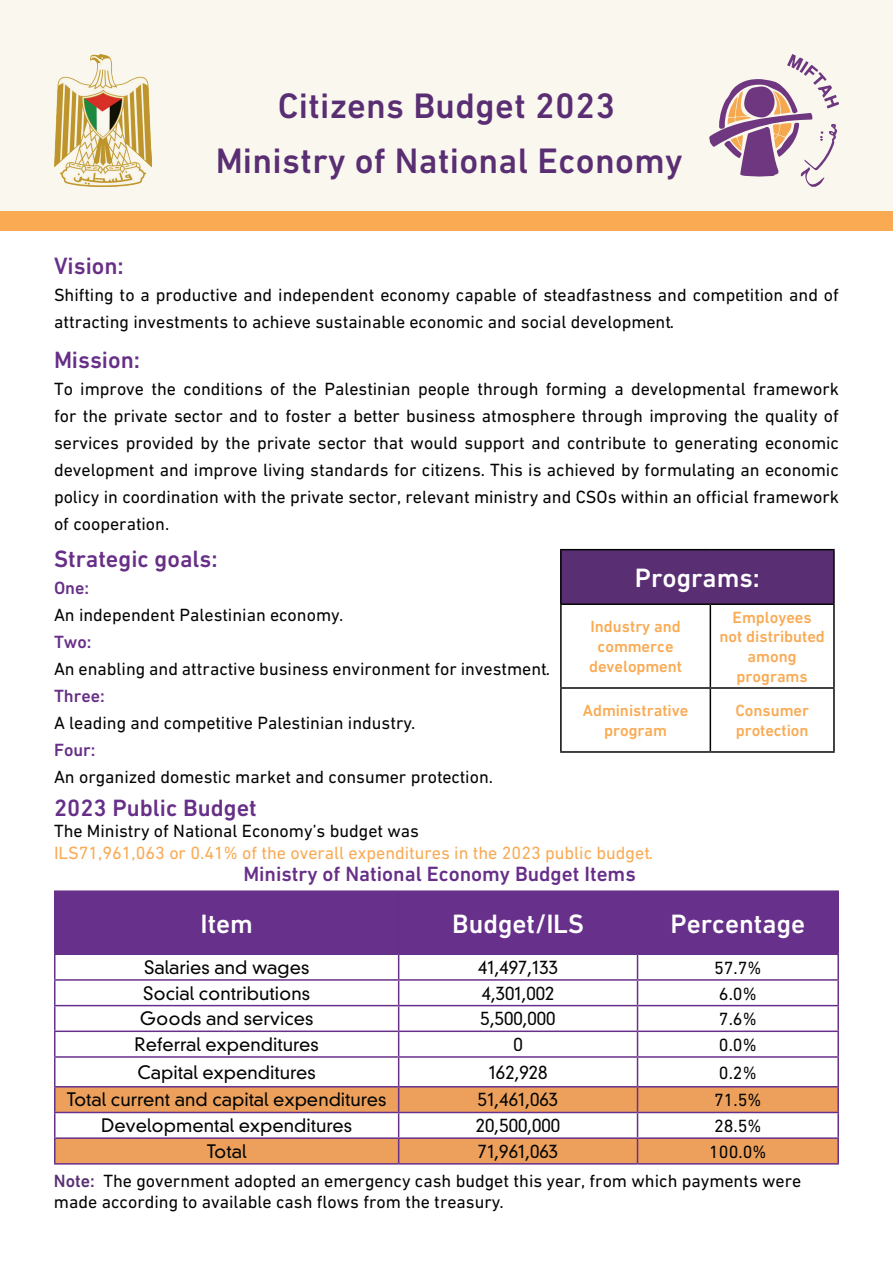
<style>
.page{position:relative;width:893px;height:1263px;background:#fff}
.page>*{position:absolute;margin:0;border:0;box-sizing:border-box;transform-origin:0 0}
.t1{font:500 36px "DIN Next Arabic";letter-spacing:.01em;color:#592e73}
.t2{font:500 27px "DIN Next Arabic";color:#fff}
.t3{font:500 24px "DIN Next Arabic";color:#672f87}
.t4{font:500 21px "DIN Next Arabic";color:#672f87}
.t5{font:18px/27px "DIN Next Arabic";color:#040503}
.t6{font:300 18px "DIN Neuzeit Grotesk Std";color:#040503}
.t7{font:18px "DIN Next Arabic";color:#f9aa53}
.t8{font:500 18px "DIN Next Arabic";color:#672f87}
.t9{font:500 16.5px/19.8px "DIN Next Arabic";color:#f9aa53;text-align:center}
.s1{font-weight:500;color:#592e73}
</style>
<div class="page">
<div style="left:0;top:212px;width:893px;height:19px;background:#f9aa53"></div>
<svg style="left:0;top:0;width:893px;height:212px;background:#f3eee3"></svg>
<div style="left:561px;top:550px;width:273px;height:54px;background:#592e73"></div>
<hr style="left:560px;top:549px;width:150px;height:1px;background:#040503">
<hr style="left:560px;top:550px;width:2px;height:53px;background:#040503">
<hr style="left:710px;top:549px;width:125px;height:1px;background:#040503">
<hr style="left:833px;top:550px;width:2px;height:53px;background:#040503">
<hr style="left:560px;top:603px;width:150px;height:2px;background:#040503">
<hr style="left:560px;top:605px;width:2px;height:82px;background:#040503">
<hr style="left:710px;top:603px;width:125px;height:2px;background:#040503">
<hr style="left:710px;top:605px;width:1px;height:82px;background:#040503">
<hr style="left:833px;top:605px;width:2px;height:82px;background:#040503">
<hr style="left:560px;top:687px;width:150px;height:2px;background:#040503">
<hr style="left:560px;top:689px;width:2px;height:62px;background:#040503">
<hr style="left:710px;top:687px;width:125px;height:2px;background:#040503">
<hr style="left:710px;top:689px;width:1px;height:62px;background:#040503">
<hr style="left:833px;top:689px;width:2px;height:62px;background:#040503">
<hr style="left:560px;top:751px;width:150px;height:2px;background:#040503">
<hr style="left:710px;top:751px;width:125px;height:2px;background:#040503">
<div style="left:56px;top:892px;width:781px;height:61px;background:#67308a"></div>
<svg style="left:56px;top:955px;width:342px;height:131px"></svg>
<svg style="left:56px;top:1087px;width:781px;height:76px;fill:#eda05c"></svg>
<hr style="left:54px;top:890px;width:345px;height:2px;background:#662f89">
<hr style="left:54px;top:892px;width:2px;height:61px;background:#662f89">
<hr style="left:399px;top:890px;width:238px;height:2px;background:#662f89">
<hr style="left:398px;top:892px;width:1px;height:61px;background:#662f89">
<hr style="left:637px;top:890px;width:202px;height:2px;background:#662f89">
<hr style="left:637px;top:892px;width:1px;height:61px;background:#662f89">
<hr style="left:837px;top:892px;width:2px;height:61px;background:#662f89">
<hr style="left:54px;top:953px;width:345px;height:2px;background:#662f89">
<hr style="left:399px;top:953px;width:238px;height:2px;background:#662f89">
<hr style="left:637px;top:953px;width:202px;height:2px;background:#662f89">
<hr style="left:54px;top:955px;width:2px;height:24px;background:#67308a">
<hr style="left:837px;top:955px;width:2px;height:24px;background:#67308a">
<hr style="left:54px;top:979px;width:345px;height:2px;background:#67308a">
<hr style="left:54px;top:981px;width:2px;height:24px;background:#67308a">
<hr style="left:399px;top:979px;width:238px;height:2px;background:#67308a">
<hr style="left:637px;top:979px;width:202px;height:2px;background:#67308a">
<hr style="left:837px;top:981px;width:2px;height:24px;background:#67308a">
<hr style="left:54px;top:1005px;width:345px;height:1px;background:#67308a">
<hr style="left:54px;top:1006px;width:2px;height:24px;background:#67308a">
<hr style="left:399px;top:1005px;width:238px;height:1px;background:#67308a">
<hr style="left:637px;top:1005px;width:202px;height:1px;background:#67308a">
<hr style="left:837px;top:1006px;width:2px;height:24px;background:#67308a">
<hr style="left:54px;top:1030px;width:345px;height:2px;background:#67308a">
<hr style="left:54px;top:1032px;width:2px;height:24px;background:#67308a">
<hr style="left:399px;top:1030px;width:238px;height:2px;background:#67308a">
<hr style="left:637px;top:1030px;width:202px;height:2px;background:#67308a">
<hr style="left:837px;top:1032px;width:2px;height:24px;background:#67308a">
<hr style="left:54px;top:1056px;width:345px;height:2px;background:#67308a">
<hr style="left:54px;top:1058px;width:2px;height:28px;background:#67308a">
<hr style="left:399px;top:1056px;width:238px;height:2px;background:#67308a">
<hr style="left:637px;top:1056px;width:202px;height:2px;background:#67308a">
<hr style="left:837px;top:1058px;width:2px;height:28px;background:#67308a">
<hr style="left:54px;top:1086px;width:345px;height:1px;background:#67308a">
<hr style="left:54px;top:1087px;width:2px;height:25px;background:#67308a">
<hr style="left:399px;top:1086px;width:238px;height:1px;background:#67308a">
<hr style="left:637px;top:1086px;width:202px;height:1px;background:#67308a">
<hr style="left:837px;top:1087px;width:2px;height:25px;background:#67308a">
<hr style="left:54px;top:1112px;width:345px;height:1px;background:#67308a">
<hr style="left:54px;top:1113px;width:2px;height:24px;background:#67308a">
<hr style="left:399px;top:1112px;width:238px;height:1px;background:#67308a">
<hr style="left:637px;top:1112px;width:202px;height:1px;background:#67308a">
<hr style="left:837px;top:1113px;width:2px;height:24px;background:#67308a">
<hr style="left:54px;top:1137px;width:345px;height:2px;background:#67308a">
<hr style="left:54px;top:1139px;width:2px;height:24px;background:#67308a">
<hr style="left:399px;top:1137px;width:238px;height:2px;background:#67308a">
<svg style="left:398px;top:955px;width:1px;height:208px"></svg>
<hr style="left:637px;top:1137px;width:202px;height:2px;background:#67308a">
<svg style="left:637px;top:955px;width:1px;height:208px"></svg>
<hr style="left:837px;top:1139px;width:2px;height:24px;background:#67308a">
<hr style="left:54px;top:1163px;width:345px;height:1px;background:#67308a">
<hr style="left:399px;top:1163px;width:238px;height:1px;background:#67308a">
<hr style="left:637px;top:1163px;width:202px;height:1px;background:#67308a">
<h1 class="t1" style="left:278px;top:85px;width:339px">Citizens Budget 2023</h1>
<h1 class="t1" style="left:216px;top:139px;width:468px">Ministry of National Economy</h1>
<h3 class="t3" style="left:54px;top:251px;width:71px">Vision:</h3>
<p class="t5" style="left:54px;top:281px;width:786px">Shifting to a productive and independent economy capable of steadfastness and competition and of attracting investments to achieve sustainable economic and social development.</p>
<h3 class="t3" style="left:54px;top:346px;width:88px">Mission:</h3>
<p class="t5" style="left:54px;top:375px;width:787px;text-align:justify">To improve the conditions of the Palestinian people through forming a developmental framework for the private sector and to foster a better business atmosphere through improving the quality of services provided by the private sector that would support and contribute to generating economic development and improve living standards for citizens. This is achieved by formulating an economic policy in coordination with the private sector, relevant ministry and CSOs within an official framework of cooperation.</p>
<h3 class="t3" style="left:54px;top:545px;width:165px">Strategic goals:</h3>
<p class="t8" style="left:54px;top:577px;width:37px">One:</p>
<p class="t5" style="left:54px;top:601px;width:291px">An independent Palestinian economy.</p>
<p class="t8" style="left:54px;top:631px;width:39px">Two:</p>
<p class="t5" style="left:54px;top:655px;width:497px">An enabling and attractive business environment for investment.</p>
<p class="t8" style="left:54px;top:685px;width:52px">Three:</p>
<p class="t5" style="left:54px;top:709px;width:363px">A leading and competitive Palestinian industry.</p>
<p class="t8" style="left:54px;top:739px;width:43px">Four:</p>
<p class="t5" style="left:54px;top:763px;width:441px">An organized domestic market and consumer protection.</p>
<h2 class="t2" style="left:635px;top:562px;width:126px">Programs:</h2>
<p class="t9" style="left:589px;top:617px;width:95px">Industry and commerce development</p>
<p class="t9" style="left:719px;top:607px;width:107px">Employees not distributed among programs</p>
<p class="t9" style="left:583px;top:701px;width:107px">Administrative program</p>
<p class="t9" style="left:735px;top:701px;width:75px;text-align:left">Consumer protection</p>
<h3 class="t3" style="left:54px;top:793px;width:204px">2023 Public Budget</h3>
<p class="t5" style="left:54px;top:817px;width:367px">The Ministry of National Economy’s budget was</p>
<p class="t7" style="left:54px;top:842px;width:601px">ILS71,961,063 or 0.41% of the overall expenditures in the 2023 public budget.</p>
<p class="t4" style="left:243px;top:861px;width:394px">Ministry of National Economy Budget Items</p>
<h2 class="t2" style="left:200px;top:908px;width:54px">Item</h2>
<h2 class="t2" style="left:452px;top:908px;width:133px">Budget/ILS</h2>
<h2 class="t2" style="left:670px;top:908px;width:136px">Percentage</h2>
<p class="t6" style="left:144px;top:956px;width:167px">Salaries and wages</p>
<p class="t6" style="left:478px;top:956px;width:82px">41,497,133</p>
<p class="t5" style="left:714px;top:954px;width:49px">57.7%</p>
<p class="t6" style="left:143px;top:982px;width:168px">Social contributions</p>
<p class="t6" style="left:482px;top:982px;width:74px">4,301,002</p>
<p class="t5" style="left:719px;top:980px;width:39px">6.0%</p>
<p class="t6" style="left:140px;top:1008px;width:175px">Goods and services</p>
<p class="t6" style="left:481px;top:1008px;width:76px">5,500,000</p>
<p class="t5" style="left:719px;top:1005px;width:39px">7.6%</p>
<p class="t6" style="left:134px;top:1033px;width:186px">Referral expenditures</p>
<p class="t6" style="left:513px;top:1033px;width:11px">0</p>
<p class="t5" style="left:719px;top:1031px;width:39px">0.0%</p>
<p class="t6" style="left:138px;top:1061px;width:180px">Capital expenditures</p>
<p class="t6" style="left:489px;top:1061px;width:60px">162,928</p>
<p class="t5" style="left:719px;top:1059px;width:39px">0.2%</p>
<p class="t6" style="left:67px;top:1089px;width:321px">Total current and capital expenditures</p>
<p class="t6" style="left:478px;top:1089px;width:82px">51,461,063</p>
<p class="t5" style="left:714px;top:1087px;width:49px">71.5%</p>
<p class="t6" style="left:101px;top:1115px;width:252px">Developmental expenditures</p>
<p class="t6" style="left:476px;top:1115px;width:86px">20,500,000</p>
<p class="t5" style="left:714px;top:1112px;width:49px">28.5%</p>
<p class="t6" style="left:207px;top:1140px;width:41px">Total</p>
<p class="t6" style="left:478px;top:1140px;width:82px">71,961,063</p>
<p class="t5" style="left:54px;top:1137px;width:749px;line-height:28.8px;text-indent:655px">100.0%<br><span class="s1">Note:</span> The government adopted an emergency cash budget this year, from which payments were</p>
<p class="t5" style="left:54px;top:1188px;width:451px">made according to available cash flows from the treasury.</p>
</div>
